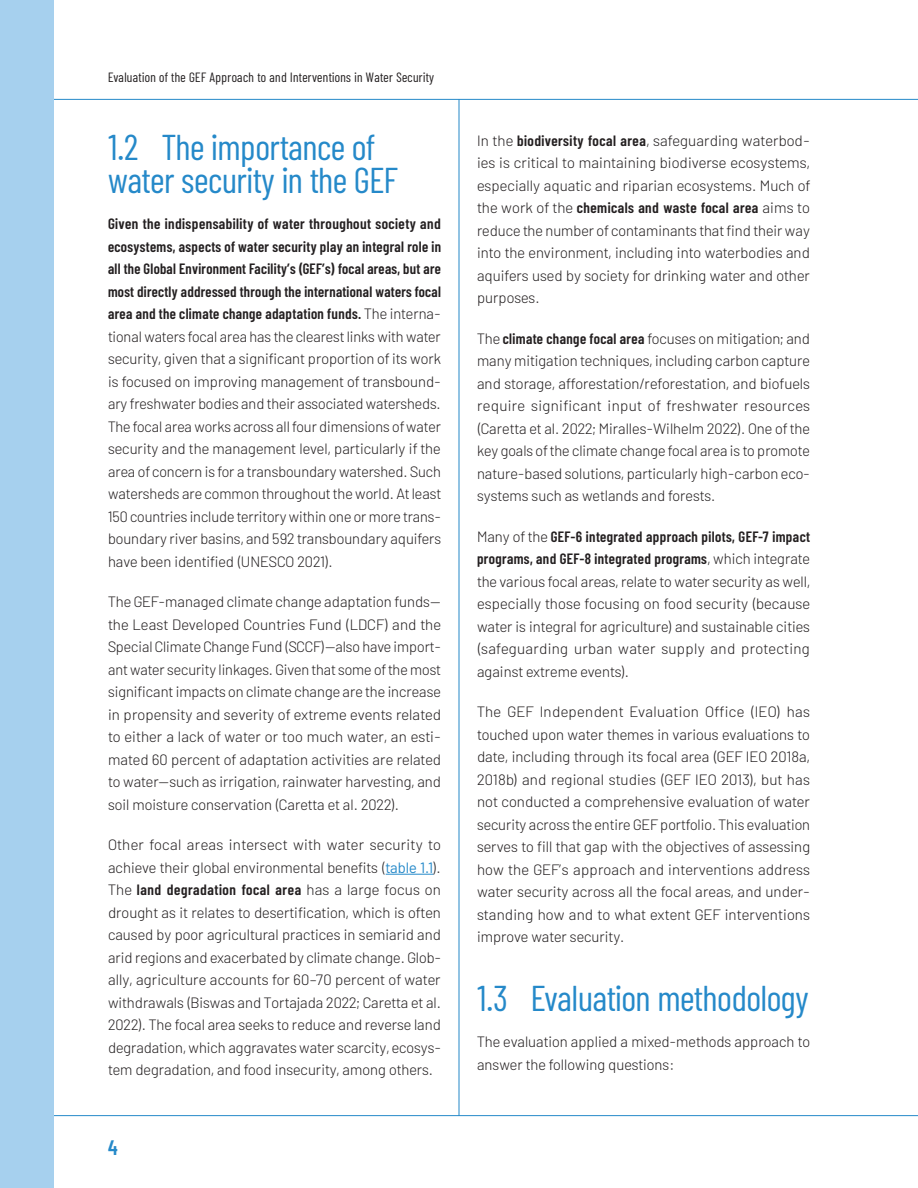
<style>
.page{position:relative;width:918px;height:1188px;background:#fff}
.page>*{position:absolute;margin:0;border:0;box-sizing:border-box;transform-origin:0 0}
.t1{font:36px/33px "Barlow Condensed";color:#2589c9}
.t2{font:600 21px "Barlow Condensed";color:#2589c9}
.t3{font:300 15px/22.5px "Barlow";color:#231f20;text-align:justify}
.t4{font:600 15px/22.5px "Barlow Condensed";letter-spacing:.025em;color:#231f20;text-align:justify}
.t5{font:13.5px "Barlow Condensed";letter-spacing:.025em;color:#231f20}
.s1{font-family:"Barlow";font-weight:300}
.s2{font-weight:400;color:#2589c9}
.s3{font-family:"Barlow Condensed";font-weight:600}
</style>
<div class="page">
<hr style="left:459px;top:99px;width:1px;height:1017px;background:#2589c9">
<hr style="left:0;top:1115px;width:918px;height:1px;background:#2589c9">
<hr style="left:0;top:99px;width:918px;height:1px;background:#2589c9">
<div style="left:0;top:0;width:54px;height:1188px;background:#a6d0ee"></div>
<hr style="left:386px;top:874px;width:47px;height:1px;background:#2589c9">
<p class="t5" style="left:108px;top:67px;width:328px">Evaluation of the GEF Approach to and Interventions in Water Security</p>
<h1 class="t1" style="left:108px;top:128px;width:291px">1.2 The importance of water security in the GEF</h1>
<p class="t4" style="left:108px;top:211px;width:335px">Given the indispensability of water throughout society and ecosystems, aspects of water security play an integral role in all the Global Environment Facility’s (GEF’s) focal areas, but are most directly addressed through the international waters focal area and the climate change adaptation funds. <span class="s1">The interna-</span></p>
<p class="t3" style="left:108px;top:324px;width:335px">tional waters focal area has the clearest links with water security, given that a significant proportion of its work is focused on improving management of transbound&shy;ary freshwater bodies and their associated watersheds.<br>The focal area works across all four dimensions of water security and the management level, particularly if the area of concern is for a transboundary watershed. Such watersheds are common throughout the world. At least 150 countries include territory within one or more trans&shy;boundary river basins, and 592 transboundary aquifers have been identified (UNESCO 2021).</p>
<p class="t3" style="left:108px;top:589px;width:335px">The GEF-managed climate change adaptation funds— the Least Developed Countries Fund (LDCF) and the Special Climate Change Fund (SCCF)—also have import&shy;ant water security linkages. Given that some of the most significant impacts on climate change are the increase in propensity and severity of extreme events related to either a lack of water or too much water, an esti&shy;mated 60 percent of adaptation activities are related to water—such as irrigation, rainwater harvesting, and soil moisture conservation (Caretta et al. 2022).</p>
<p class="t3" style="left:108px;top:832px;width:335px">Other focal areas intersect with water security to achieve their global environmental benefits (<span class="s2">table 1.1</span>).</p>
<p class="t4" style="left:108px;top:877px;width:334px"><span class="s1">The</span> land degradation focal area <span class="s1">has a large focus on</span></p>
<p class="t3" style="left:108px;top:900px;width:335px">drought as it relates to desertification, which is often caused by poor agricultural practices in semiarid and arid regions and exacerbated by climate change. Glob&shy;ally, agriculture accounts for 60–70 percent of water withdrawals (Biswas and Tortajada 2022; Caretta et al.<br>2022). The focal area seeks to reduce and reverse land degradation, which aggravates water scarcity, ecosys&shy;tem degradation, and food insecurity, among others.</p>
<h2 class="t2" style="left:108px;top:1132px;width:11px">4</h2>
<p class="t3" style="left:477px;top:128px;width:335px">In the <span class="s3">biodiversity focal area</span>, safeguarding waterbod&shy;ies is critical to maintaining biodiverse ecosystems, especially aquatic and riparian ecosystems. Much of</p>
<p class="t4" style="left:477px;top:195px;width:334px"><span class="s1">the work of the</span> chemicals and waste focal area <span class="s1">aims to</span></p>
<p class="t3" style="left:477px;top:218px;width:334px">reduce the number of contaminants that find their way into the environment, including into waterbodies and aquifers used by society for drinking water and other purposes.</p>
<p class="t3" style="left:477px;top:326px;width:335px">The <span class="s3">climate change focal area</span> focuses on mitigation; and many mitigation techniques, including carbon capture and storage, afforestation/reforestation, and biofuels require significant input of freshwater resources (Caretta et al. 2022; Miralles-Wilhelm 2022). One of the key goals of the climate change focal area is to promote nature-based solutions, particularly high-carbon eco&shy;systems such as wetlands and forests.</p>
<p class="t4" style="left:477px;top:524px;width:335px"><span class="s1">Many of the</span> GEF-6 integrated approach pilots, GEF-7 impact programs, and GEF-8 integrated programs<span class="s1">, which integrate</span></p>
<p class="t3" style="left:477px;top:569px;width:335px">the various focal areas, relate to water security as well, especially those focusing on food security (because water is integral for agriculture) and sustainable cities (safeguarding urban water supply and protecting against extreme events).</p>
<p class="t3" style="left:477px;top:699px;width:335px">The GEF Independent Evaluation Office (IEO) has touched upon water themes in various evaluations to date, including through its focal area (GEF IEO 2018a, 2018b) and regional studies (GEF IEO 2013), but has not conducted a comprehensive evaluation of water security across the entire GEF portfolio. This evaluation serves to fill that gap with the objectives of assessing how the GEF’s approach and interventions address water security across all the focal areas, and under&shy;standing how and to what extent GEF interventions improve water security.</p>
<h1 class="t1" style="left:477px;top:979px;width:333px">1.3 Evaluation methodology</h1>
<p class="t3" style="left:477px;top:1029px;width:335px">The evaluation applied a mixed-methods approach to answer the following questions:</p>
</div>
